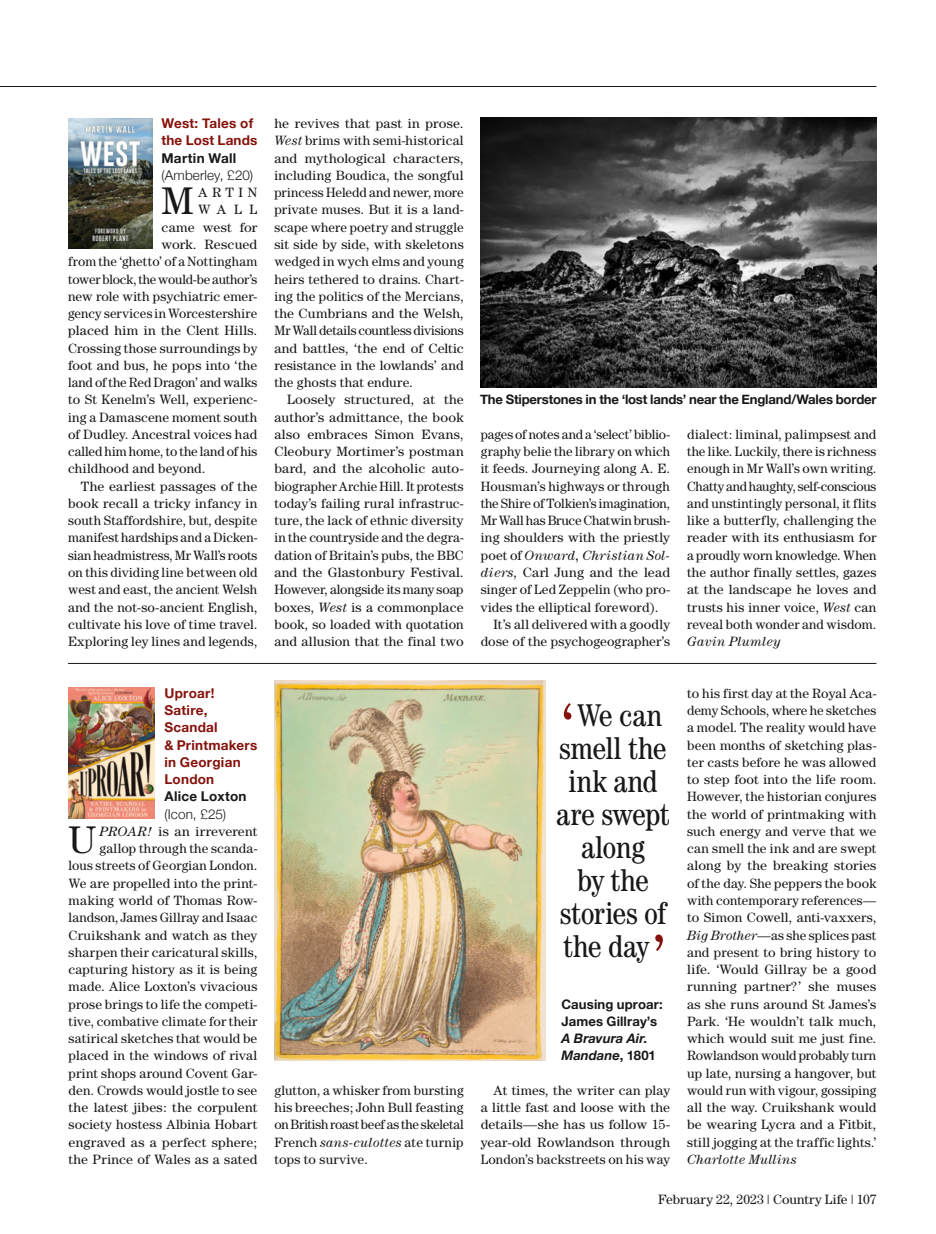
<style>
.page{position:relative;width:936px;height:1234px;background:#fff}
.page>*{position:absolute;margin:0;border:0;box-sizing:border-box;transform-origin:0 0}
.t1{font:38.55px "Century";color:#1a1719}
.t2{font:condensed 31.5px/33px "Century";letter-spacing:-.015em;color:#1a1719;text-align:center}
.t3{font:13.5px/17.2px "Century";letter-spacing:.01em;color:#1a1719;text-align:justify}
.t4{font:700 13.5px/17.2px "Helvetica Neue";letter-spacing:.015em;color:#85120b}
.t5{font:italic 13.5px "Century";letter-spacing:.02em;color:#1a1719}
.t6{font:13.5px "Century";letter-spacing:-.015em;color:#1a1719}
.t7{font:13.5px "Century";letter-spacing:-.02em;color:#1a1719}
.t8{font:300 13.5px "Helvetica Neue";letter-spacing:.01em;color:#1a1719}
.t9{font:700 13.5px "Helvetica Neue";letter-spacing:.015em;color:#1a1719}
.t10{font:700 13.2px "Helvetica Neue";letter-spacing:-.015em;color:#1a1719}
.t11{font:700 13.2px/17.2px "Helvetica Neue";letter-spacing:.01em;color:#1a1719}
.t12{font:italic 700 13.2px/17.2px "Helvetica Neue";color:#1a1719}
.s1{font-style:italic}
.s2{font-style:normal}
</style>
<div class="page">
<hr style="left:0;top:86px;width:876px;height:1px;background:#1a1719">
<hr style="left:68px;top:663px;width:808px;height:1px;background:#1a1719">
<img style="left:68px;top:118px;width:85px;height:131px">
<img style="left:68px;top:687px;width:86px;height:131px">
<img style="left:274px;top:680px;width:271px;height:380px">
<img style="left:480px;top:118px;width:396px;height:269px">
<svg style="left:563px;top:703px;width:8px;height:16px"></svg>
<svg style="left:655px;top:934px;width:7px;height:16px"></svg>
<p class="t4" style="left:161px;top:115px;width:97px">West: Tales of the Lost Lands</p>
<p class="t9" style="left:161px;top:147px;width:76px">Martin Wall</p>
<p class="t8" style="left:161px;top:164px;width:93px">(Amberley, £20)</p>
<h1 class="t1" style="left:161px;top:179px;width:34px">M</h1>
<p class="t3" style="left:198px;top:184px;width:61px">ARTIN</p>
<p class="t3" style="left:198px;top:201px;width:61px">WALL</p>
<p class="t3" style="left:161px;top:218px;width:97px">came west for</p>
<p class="t3" style="left:161px;top:235px;width:97px">work. Rescued</p>
<p class="t3" style="left:68px;top:253px;width:191px">from the ‘ghetto’ of a Nottingham</p>
<p class="t7" style="left:68px;top:271px;width:191px">tower block, the would-be author’s</p>
<p class="t3" style="left:68px;top:287px;width:191px">new role with psychiatric emer-</p>
<p class="t3" style="left:68px;top:304px;width:191px">gency services in Worcestershire</p>
<p class="t3" style="left:68px;top:322px;width:191px">placed him in the Clent Hills.</p>
<p class="t3" style="left:68px;top:339px;width:191px">Crossing those surroundings by</p>
<p class="t3" style="left:68px;top:356px;width:191px">foot and bus, he pops into ‘the</p>
<p class="t3" style="left:68px;top:373px;width:191px">land of the Red Dragon’ and walks</p>
<p class="t3" style="left:68px;top:391px;width:191px">to St Kenelm’s Well, experienc-</p>
<p class="t3" style="left:68px;top:408px;width:191px">ing a Damascene moment south</p>
<p class="t3" style="left:68px;top:425px;width:191px">of Dudley. Ancestral voices had</p>
<p class="t3" style="left:68px;top:442px;width:191px">called him home, to the land of his</p>
<p class="t3" style="left:68px;top:460px;width:139px">childhood and beyond.</p>
<p class="t3" style="left:81px;top:477px;width:178px">The earliest passages of the</p>
<p class="t3" style="left:68px;top:494px;width:191px">book recall a tricky infancy in</p>
<p class="t3" style="left:68px;top:511px;width:191px">south Staffordshire, but, despite</p>
<p class="t3" style="left:68px;top:529px;width:191px">manifest hardships and a Dicken-</p>
<p class="t3" style="left:68px;top:546px;width:191px">sian headmistress, Mr Wall’s roots</p>
<p class="t3" style="left:68px;top:563px;width:191px">on this dividing line between old</p>
<p class="t3" style="left:68px;top:580px;width:191px">west and east, the ancient Welsh</p>
<p class="t3" style="left:68px;top:598px;width:191px">and the not-so-ancient English,</p>
<p class="t3" style="left:68px;top:615px;width:191px">cultivate his love of time travel.</p>
<p class="t3" style="left:68px;top:632px;width:191px">Exploring ley lines and legends,</p>
<p class="t4" style="left:164px;top:684px;width:94px">Uproar!<br>Satire,<br>Scandal<br>&amp; Printmakers in Georgian<br>London</p>
<p class="t9" style="left:164px;top:785px;width:83px">Alice Loxton</p>
<p class="t8" style="left:164px;top:802px;width:63px">(Icon, £25)</p>
<h1 class="t1" style="left:69px;top:817px;width:29px">U</h1>
<p class="t3" style="left:69px;top:822px;width:190px;text-align:right"><span class="s1">PROAR!</span> is an irreverent gallop through the scanda-<br>lous streets of Georgian London.<br>We are propelled into the print&shy;making world of Thomas Row&shy;landson, James Gillray and Isaac<br>Cruikshank and watch as they sharpen their caricatural skills, capturing history as it is being made. Alice Loxton’s vivacious prose brings to life the competi&shy;tive, combative climate for their satirical sketches that would be placed in the windows of rival print shops around Covent Gar&shy;den. Crowds would jostle to see the latest jibes: the corpulent society hostess Albinia Hobart engraved as a perfect sphere; the Prince of Wales as a sated</p>
<p class="t3" style="left:274px;top:115px;width:191px">he revives that past in prose.<br><span class="s1">West</span> brims with semi-historical and mythological characters, including Boudica, the songful princess Heledd and newer, more private muses. But it is a land&shy;scape where poetry and struggle sit side by side, with skeletons wedged in wych elms and young heirs tethered to drains. Chart&shy;ing the politics of the Mercians, the Cumbrians and the Welsh, Mr Wall details countless divisions and battles, ‘the end of Celtic resistance in the lowlands’ and the ghosts that endure.</p>
<p class="t3" style="left:274px;top:391px;width:191px;text-indent:13px">Loosely structured, at the author’s admittance, the book also embraces Simon Evans, Cleobury Mortimer’s postman bard, and the alcoholic auto&shy;biographer Archie Hill. It protests today’s failing rural infrastruc&shy;ture, the lack of ethnic diversity in the countryside and the degra&shy;dation of Britain’s pubs, the BBC and the Glastonbury Festival.<br>However, alongside its many soap boxes, <span class="s1">West</span> is a commonplace book, so loaded with quotation and allusion that the final two</p>
<p class="t10" style="left:480px;top:389px;width:398px">The Stiperstones in the ‘lost lands’ near the England/Wales border</p>
<p class="t6" style="left:480px;top:426px;width:191px">pages of notes and a ‘select’ biblio-</p>
<p class="t3" style="left:480px;top:442px;width:191px">graphy belie the library on which</p>
<p class="t3" style="left:480px;top:460px;width:191px">it feeds. Journeying along A. E.</p>
<p class="t3" style="left:480px;top:477px;width:191px">Housman’s highways or through</p>
<p class="t3" style="left:480px;top:494px;width:191px">the Shire of Tolkien’s imagination,</p>
<p class="t3" style="left:480px;top:511px;width:191px">Mr Wall has Bruce Chatwin brush-</p>
<p class="t3" style="left:480px;top:529px;width:191px">ing shoulders with the priestly</p>
<p class="t5" style="left:480px;top:547px;width:191px"><span class="s2">poet of</span> Onward, Christian Sol-</p>
<p class="t3" style="left:480px;top:563px;width:191px"><span class="s1">diers</span>, Carl Jung and the lead</p>
<p class="t3" style="left:480px;top:580px;width:191px">singer of Led Zeppelin (who pro-</p>
<p class="t3" style="left:480px;top:598px;width:179px">vides the elliptical foreword).</p>
<p class="t3" style="left:493px;top:615px;width:178px">It’s all delivered with a goodly</p>
<p class="t3" style="left:480px;top:632px;width:191px">dose of the psychogeographer’s</p>
<p class="t3" style="left:687px;top:425px;width:191px">dialect: liminal, palimpsest and the like. Luckily, there is richness enough in Mr Wall’s own writing.<br>Chatty and haughty, self-conscious and unstintingly personal, it flits like a butterfly, challenging the reader with its enthusiasm for a proudly worn knowledge. When the author finally settles, gazes at the landscape he loves and trusts his inner voice, <span class="s1">West</span> can reveal both wonder and wisdom.</p>
<p class="t5" style="left:687px;top:633px;width:95px">Gavin Plumley</p>
<h2 class="t2" style="left:556px;top:697px;width:115px">We can smell the ink and are swept along<br>by the stories of the day</h2>
<p class="t11" style="left:561px;top:995px;width:103px">Causing uproar:<br>James Gillray’s</p>
<p class="t12" style="left:561px;top:1029px;width:96px">A Bravura Air.<br>Mandane<span class="s2">, 1801</span></p>
<p class="t3" style="left:274px;top:1081px;width:191px">glutton, a whisker from bursting his breeches; John Bull feasting on British roast beef as the skeletal French <span class="s1">sans-culottes</span> ate turnip tops to survive.</p>
<p class="t3" style="left:480px;top:1081px;width:191px;text-indent:13px">At times, the writer can play a little fast and loose with the details—she has us follow 15- year-old Rowlandson through London’s backstreets on his way</p>
<p class="t3" style="left:687px;top:684px;width:191px">to his first day at the Royal Aca&shy;demy Schools, where he sketches a model. The reality would have been months of sketching plas&shy;ter casts before he was allowed to step foot into the life room.<br>However, the historian conjures the world of printmaking with such energy and verve that we can smell the ink and are swept along by the breaking stories of the day. She peppers the book with contemporary references— to Simon Cowell, anti-vaxxers, <span class="s1">Big Brother</span>—as she splices past and present to bring history to life. ‘Would Gillray be a good running partner?’ she muses as she runs around St James’s Park. ‘He wouldn’t talk much, which would suit me just fine.<br>Rowlandson would probably turn up late, nursing a hangover, but would run with vigour, gossiping all the way. Cruikshank would be wearing Lycra and a Fitbit, still jogging at the traffic lights.’</p>
<p class="t5" style="left:687px;top:1151px;width:111px">Charlotte Mullins</p>
<p class="t3" style="left:658px;top:1190px;width:220px">February 22, 2023 | Country Life | 107</p>
</div>
